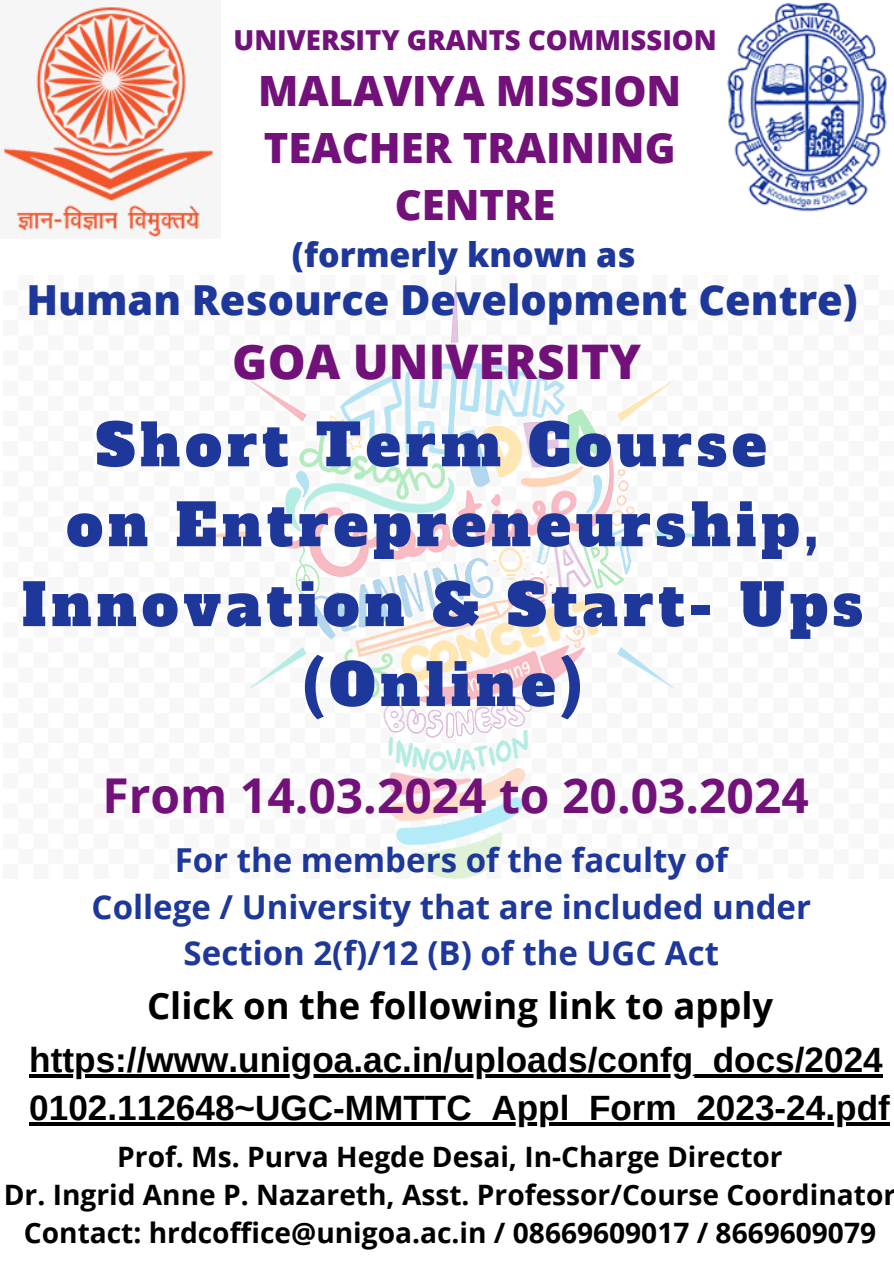
<style>
.page{position:relative;width:894px;height:1264px;background:#fff}
.page>*{position:absolute;margin:0;border:0;box-sizing:border-box;transform-origin:0 0}
.t1{font:57.75px/79.8px "Alfa Slab One";letter-spacing:.09em;color:#1d379a;text-align:center}
.t2{font:700 48px "Open Sans";color:#72117a}
.t3{font:800 47.7px "Open Sans";color:#72117a}
.t4{font:800 41.7px/57.3px "Open Sans";color:#72117a;text-align:center}
.t5{font:800 41.4px "Open Sans";color:#1d379a}
.t6{font:700 36.3px "Open Sans";color:#000}
.t7{font:700 35.1px/48.3px "Arimo";color:#000}
.t8{font:800 33.9px "Open Sans";color:#1d379a}
.t9{font:700 33px/46.2px "Open Sans";color:#1d379a;text-align:center}
.t10{font:700 28.05px "Open Sans";color:#000}
.t11{font:800 27.45px "Open Sans";color:#72117a}
</style>
<div class="page">
<img style="left:190px;top:276px;width:532px;height:602px">
<img style="left:1px;top:7px;width:215px;height:231px">
<img style="left:727px;top:3px;width:160px;height:209px">
<svg style="left:29px;top:1074px;width:853px;height:3px;background:#151515"></svg>
<hr style="left:29px;top:1122px;width:860px;height:3px;background:#000">
<h5 class="t11" style="left:233px;top:21px;width:484px">UNIVERSITY GRANTS COMMISSION</h5>
<h5 class="t4" style="left:258px;top:61px;width:424px">MALAVIYA MISSION<br>TEACHER TRAINING<br>CENTRE</h5>
<h2 class="t8" style="left:292px;top:231px;width:345px">(formerly known as</h2>
<p class="t5" style="left:26px;top:270px;width:832px">Human Resource Development Centre)</p>
<p class="t3" style="left:232px;top:328px;width:410px">GOA UNIVERSITY</p>
<p class="t1" style="left:22px;top:406px;width:841px">Short Term Course<br>on Entrepreneurship,<br>Innovation &amp; Start- Ups (Online)</p>
<h3 class="t2" style="left:102px;top:761px;width:707px">From 14.03.2024 to 20.03.2024</h3>
<h4 class="t9" style="left:92px;top:836px;width:720px">For the members of the faculty of<br>College / University that are included under<br>Section 2(f)/12 (B) of the UGC Act</h4>
<h4 class="t6" style="left:147px;top:980px;width:627px">Click on the following link to apply</h4>
<p class="t7" style="left:29px;top:1035px;width:861px">https://www.unigoa.ac.in/uploads/confg_docs/2024<br>0102.112648~UGC-MMTTC_Appl_Form_2023-24.pdf</p>
<h4 class="t10" style="left:117px;top:1136px;width:666px">Prof. Ms. Purva Hegde Desai, In-Charge Director</h4>
<p class="t10" style="left:4px;top:1174px;width:893px">Dr. Ingrid Anne P. Nazareth, Asst. Professor/Course Coordinator</p>
<p class="t10" style="left:24px;top:1213px;width:853px">Contact: hrdcoffice@unigoa.ac.in / 08669609017 / 8669609079</p>
</div>
